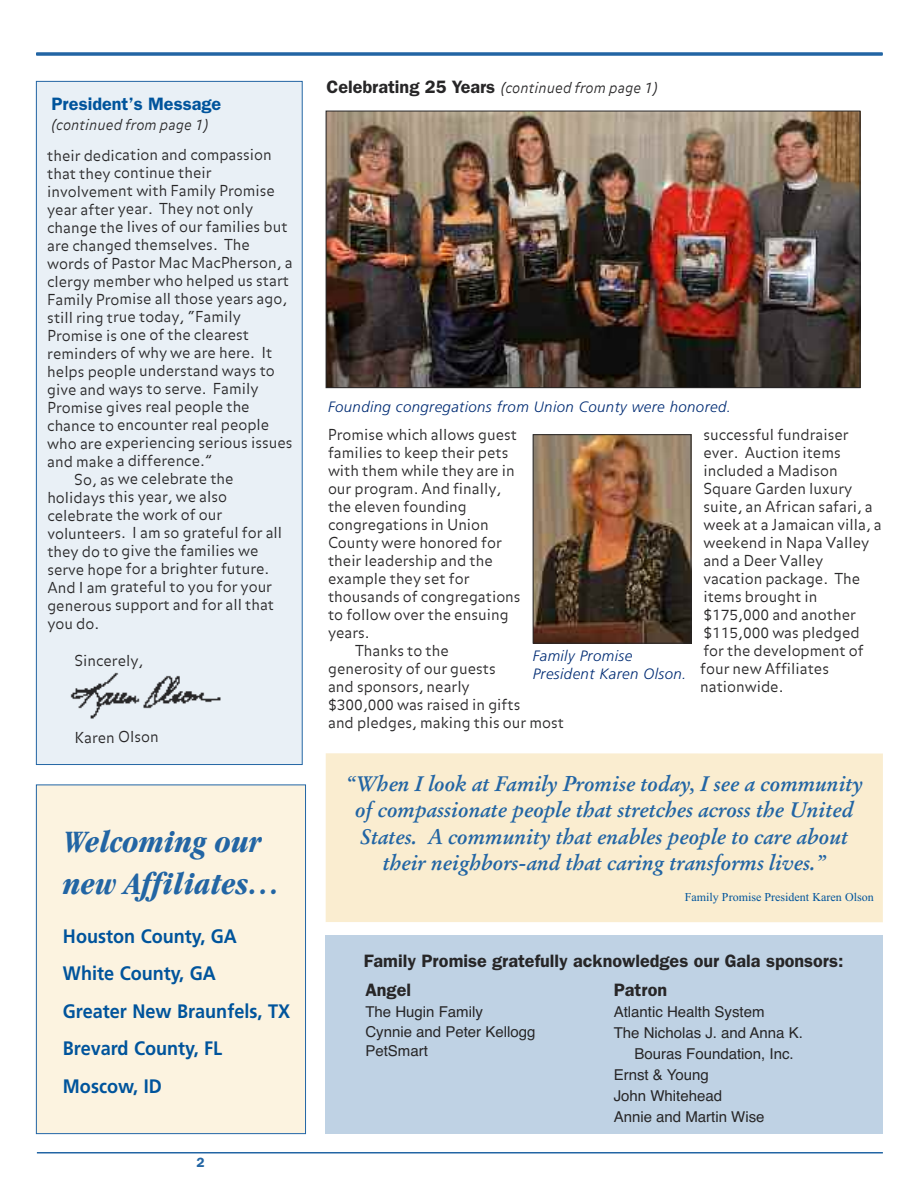
<style>
.page{position:relative;width:918px;height:1188px;background:#fff}
.page>*{position:absolute;margin:0;border:0;box-sizing:border-box;transform-origin:0 0}
.t1{font:italic 700 condensed 32.25px/42px "Garamond";color:#2265a4}
.t2{font:italic 700 21px/26.5px "Stempel Garamond";color:#2265a4;text-align:center}
.t3{font:700 19.5px/37.5px "Frutiger";color:#00549c;scale:.93 1}
.t4{font:600 18px/29.4px "Franklin Gothic";color:#272627}
.t5{font:600 18px "Franklin Gothic";color:#00549c}
.t6{font:300 15px/18px "Balance";color:#272627}
.t7{font:15px/19.5px "Helvetica";color:#272627}
.t8{font:italic 300 15px/18px "Frutiger";letter-spacing:.03em;color:#002c74}
.t9{font:italic 300 15px "Balance";color:#272627}
.t10{font:600 13.5px "Franklin Gothic";color:#2265a4}
.t11{font:12px "Times New Roman";color:#00549c}
.s1{font-family:"Franklin Gothic";font-weight:600;font-style:normal;font-size:18px}
</style>
<div class="page">
<svg style="left:36px;top:52px;width:846px;height:4px;background:#3d77af"></svg>
<hr style="left:37px;top:1152px;width:846px;height:2px;background:#2265a4">
<img style="left:328px;top:113px;width:530px;height:273px">
<div style="left:326px;top:111px;width:534px;height:277px;border:1px solid #272627"></div>
<img style="left:535px;top:436px;width:154px;height:206px">
<div style="left:533px;top:434px;width:158px;height:210px;border:1px solid #272627"></div>
<div style="left:326px;top:753px;width:557px;height:169px;background:#faedd0"></div>
<div style="left:37px;top:82px;width:265px;height:682px;background:#e9f0f6"></div>
<div style="left:36px;top:81px;width:267px;height:684px;border:1px solid #2265a4"></div>
<img style="left:70px;top:672px;width:151px;height:47px">
<div style="left:326px;top:936px;width:557px;height:198px;background:#bfd2e4"></div>
<div style="left:37px;top:785px;width:268px;height:348px;background:#fcf3e0"></div>
<div style="left:36px;top:785px;width:270px;height:349px;border:1px solid #2265a4"></div>
<p class="t5" style="left:51px;top:93px;width:171px">President’s Message</p>
<p class="t9" style="left:51px;top:116px;width:159px">(continued from page 1)</p>
<p class="t6" style="left:47px;top:146px;width:226px">their dedication and compassion</p>
<p class="t6" style="left:47px;top:164px;width:166px">that they continue their</p>
<p class="t6" style="left:47px;top:182px;width:229px">involvement with Family Promise</p>
<p class="t6" style="left:47px;top:200px;width:208px">year after year. They not only</p>
<p class="t6" style="left:47px;top:218px;width:242px">change the lives of our families but</p>
<p class="t6" style="left:47px;top:236px;width:204px">are changed themselves. The</p>
<p class="t6" style="left:47px;top:254px;width:247px">words of Pastor Mac MacPherson, a</p>
<p class="t6" style="left:47px;top:272px;width:243px">clergy member who helped us start</p>
<p class="t6" style="left:47px;top:290px;width:241px">Family Promise all those years ago,</p>
<p class="t6" style="left:47px;top:308px;width:195px">still ring true today, “Family</p>
<p class="t6" style="left:47px;top:326px;width:203px">Promise is one of the clearest</p>
<p class="t6" style="left:47px;top:344px;width:227px">reminders of why we are here. It</p>
<p class="t6" style="left:47px;top:362px;width:229px">helps people understand ways to</p>
<p class="t6" style="left:47px;top:380px;width:213px">give and ways to serve. Family</p>
<p class="t6" style="left:47px;top:398px;width:204px">Promise gives real people the</p>
<p class="t6" style="left:47px;top:416px;width:224px">chance to encounter real people</p>
<p class="t6" style="left:47px;top:434px;width:247px">who are experiencing serious issues</p>
<p class="t6" style="left:47px;top:452px;width:167px">and make a difference.”</p>
<p class="t6" style="left:74px;top:470px;width:161px">So, as we celebrate the</p>
<p class="t6" style="left:47px;top:488px;width:181px">holidays this year, we also</p>
<p class="t6" style="left:47px;top:506px;width:177px">celebrate the work of our</p>
<p class="t6" style="left:47px;top:524px;width:236px">volunteers. I am so grateful for all</p>
<p class="t6" style="left:47px;top:542px;width:213px">they do to give the families we</p>
<p class="t6" style="left:47px;top:560px;width:224px">serve hope for a brighter future.</p>
<p class="t6" style="left:47px;top:578px;width:226px">And I am grateful to you for your</p>
<p class="t6" style="left:47px;top:596px;width:228px">generous support and for all that</p>
<p class="t6" style="left:47px;top:614px;width:53px">you do.</p>
<p class="t6" style="left:74px;top:652px;width:70px">Sincerely,</p>
<p class="t6" style="left:74px;top:728px;width:86px">Karen Olson</p>
<h1 class="t1" style="left:63px;top:824px;width:219px">Welcoming our new Affiliates…</h1>
<h3 class="t3" style="left:63px;top:918px;width:246px">Houston County, GA<br>White County, GA<br>Greater New Braunfels, TX<br>Brevard County, FL<br>Moscow, ID</h3>
<p class="t10" style="left:196px;top:1154px;width:10px">2</p>
<p class="t9" style="left:327px;top:79px;width:333px"><span class="s1">Celebrating 25 Years</span> (continued from page 1)</p>
<p class="t8" style="left:328px;top:399px;width:404px">Founding congregations from Union County were honored.</p>
<p class="t6" style="left:328px;top:426px;width:191px">Promise which allows guest</p>
<p class="t6" style="left:328px;top:444px;width:182px">families to keep their pets</p>
<p class="t6" style="left:328px;top:462px;width:188px">with them while they are in</p>
<p class="t6" style="left:328px;top:480px;width:175px">our program. And finally,</p>
<p class="t6" style="left:328px;top:498px;width:140px">the eleven founding</p>
<p class="t6" style="left:328px;top:516px;width:162px">congregations in Union</p>
<p class="t6" style="left:328px;top:534px;width:175px">County were honored for</p>
<p class="t6" style="left:328px;top:552px;width:166px">their leadership and the</p>
<p class="t6" style="left:328px;top:570px;width:143px">example they set for</p>
<p class="t6" style="left:328px;top:588px;width:194px">thousands of congregations</p>
<p class="t6" style="left:328px;top:606px;width:182px">to follow over the ensuing</p>
<p class="t6" style="left:328px;top:624px;width:43px">years.</p>
<p class="t6" style="left:355px;top:642px;width:95px">Thanks to the</p>
<p class="t6" style="left:328px;top:660px;width:169px">generosity of our guests</p>
<p class="t6" style="left:328px;top:678px;width:143px">and sponsors, nearly</p>
<p class="t6" style="left:328px;top:696px;width:194px">$300,000 was raised in gifts</p>
<p class="t6" style="left:328px;top:714px;width:238px">and pledges, making this our most</p>
<p class="t8" style="left:533px;top:648px;width:155px">Family Promise<br>President Karen Olson.</p>
<p class="t6" style="left:700px;top:426px;width:183px">successful fundraiser ever. Auction items included a Madison<br>Square Garden luxury suite, an African safari, a week at a Jamaican villa, a weekend in Napa Valley and a Deer Valley vacation package. The items brought in $175,000 and another $115,000 was pledged<br>for the development of four new Affiliates nationwide.</p>
<h2 class="t2" style="left:345px;top:772px;width:519px">“When I look at Family Promise today, I see a community of compassionate people that stretches across the United States. A community that enables people to care about their neighbors-and that caring transforms lives.”</h2>
<p class="t11" style="left:685px;top:890px;width:191px">Family Promise President Karen Olson</p>
<p class="t4" style="left:364px;top:946px;width:481px">Family Promise gratefully acknowledges our Gala sponsors:<br>Angel</p>
<p class="t7" style="left:365px;top:1002px;width:172px">The Hugin Family<br>Cynnie and Peter Kellogg<br>PetSmart</p>
<p class="t4" style="left:614px;top:975px;width:55px">Patron</p>
<p class="t7" style="left:614px;top:1002px;width:152px">Atlantic Health System</p>
<p class="t7" style="left:614px;top:1023px;width:191px">The Nicholas J. and Anna K.</p>
<p class="t7" style="left:635px;top:1044px;width:161px">Bouras Foundation, Inc.</p>
<p class="t7" style="left:614px;top:1065px;width:97px">Ernst &amp; Young</p>
<p class="t7" style="left:614px;top:1086px;width:110px">John Whitehead</p>
<p class="t7" style="left:614px;top:1107px;width:152px">Annie and Martin Wise</p>
</div>
